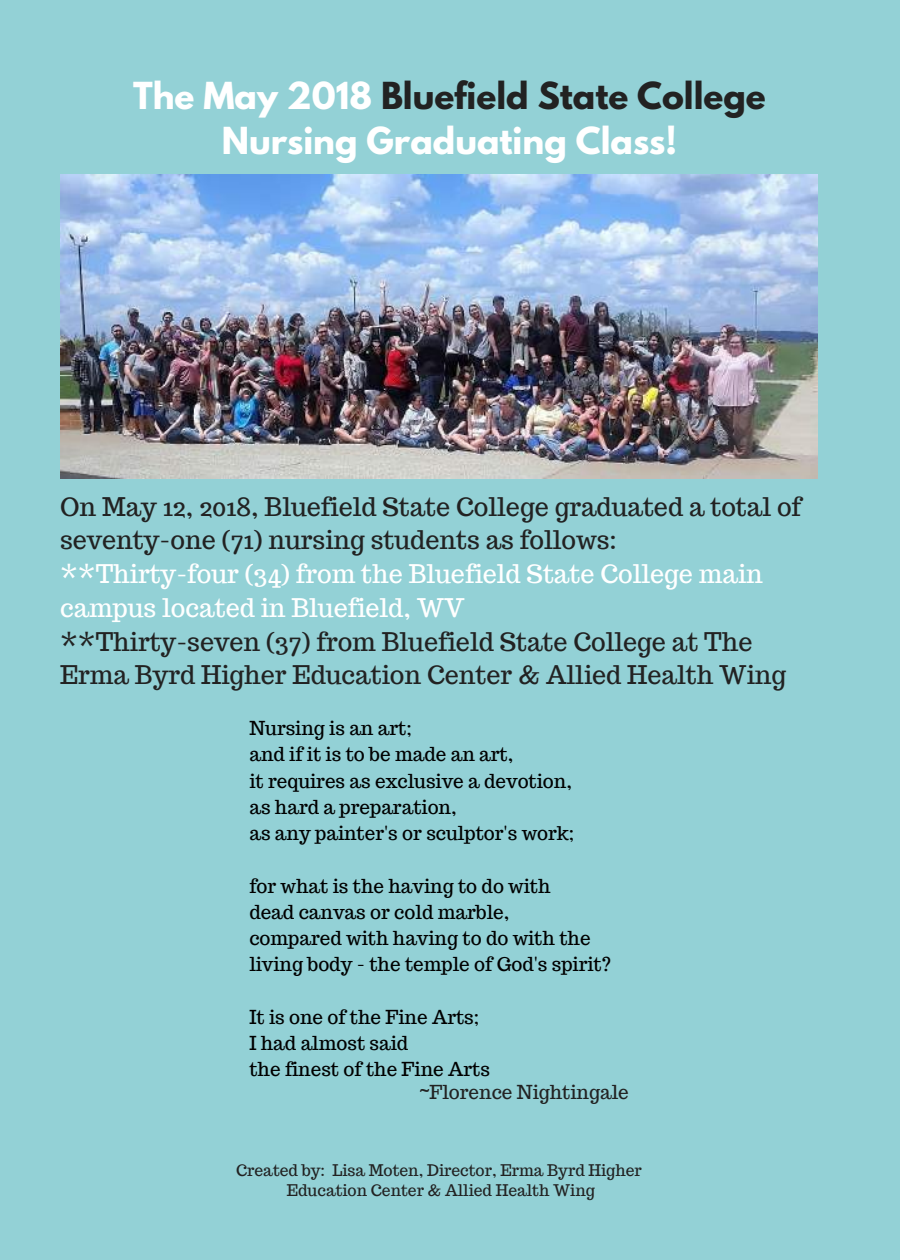
<style>
.page{position:relative;width:900px;height:1260px;background:#93d1d6}
.page>*{position:absolute;margin:0;border:0;box-sizing:border-box;transform-origin:0 0}
.t1{font:700 33px/45px "League Spartan";color:#fff;text-align:center}
.t2{font:25.25px/33.8px "Trocchi";color:#222}
.t3{font:25.25px/33.8px "Trocchi";color:#fff}
.t4{font:18.75px/26.2px "Trocchi";color:#000}
.t5{font:18.75px "Trocchi";color:#222}
.t6{font:15.75px/20.5px "Trocchi";color:#222;text-align:center}
.s1{color:#222}
</style>
<div class="page">
<img style="left:60px;top:174px;width:758px;height:304px">
<h1 class="t1" style="left:133px;top:77px;width:634px">The May 2018 <span class="s1">Bluefield State College<br></span>Nursing Graduating Class!</h1>
<h2 class="t2" style="left:60px;top:489px;width:743px">On May 12, 2018, Bluefield State College graduated a total of seventy-one (71) nursing students as follows:</h2>
<h2 class="t3" style="left:60px;top:557px;width:704px">**Thirty-four (34) from the Bluefield State College main campus located in Bluefield, WV</h2>
<h2 class="t2" style="left:60px;top:624px;width:728px">**Thirty-seven (37) from Bluefield State College at The<br>Erma Byrd Higher Education Center &amp; Allied Health Wing</h2>
<p class="t4" style="left:249px;top:715px;width:326px">Nursing is an art;<br>and if it is to be made an art,<br>it requires as exclusive a devotion, as hard a preparation,<br>as any painter's or sculptor's work;</p>
<p class="t4" style="left:249px;top:872px;width:363px">for what is the having to do with<br>dead canvas or cold marble,<br>compared with having to do with the living body - the temple of God's spirit?</p>
<p class="t4" style="left:249px;top:1004px;width:242px">It is one of the Fine Arts;<br>I had almost said<br>the finest of the Fine Arts</p>
<p class="t5" style="left:420px;top:1080px;width:211px">~Florence Nightingale</p>
<p class="t6" style="left:236px;top:1160px;width:407px">Created by: Lisa Moten, Director, Erma Byrd Higher<br>Education Center &amp; Allied Health Wing</p>
</div>
